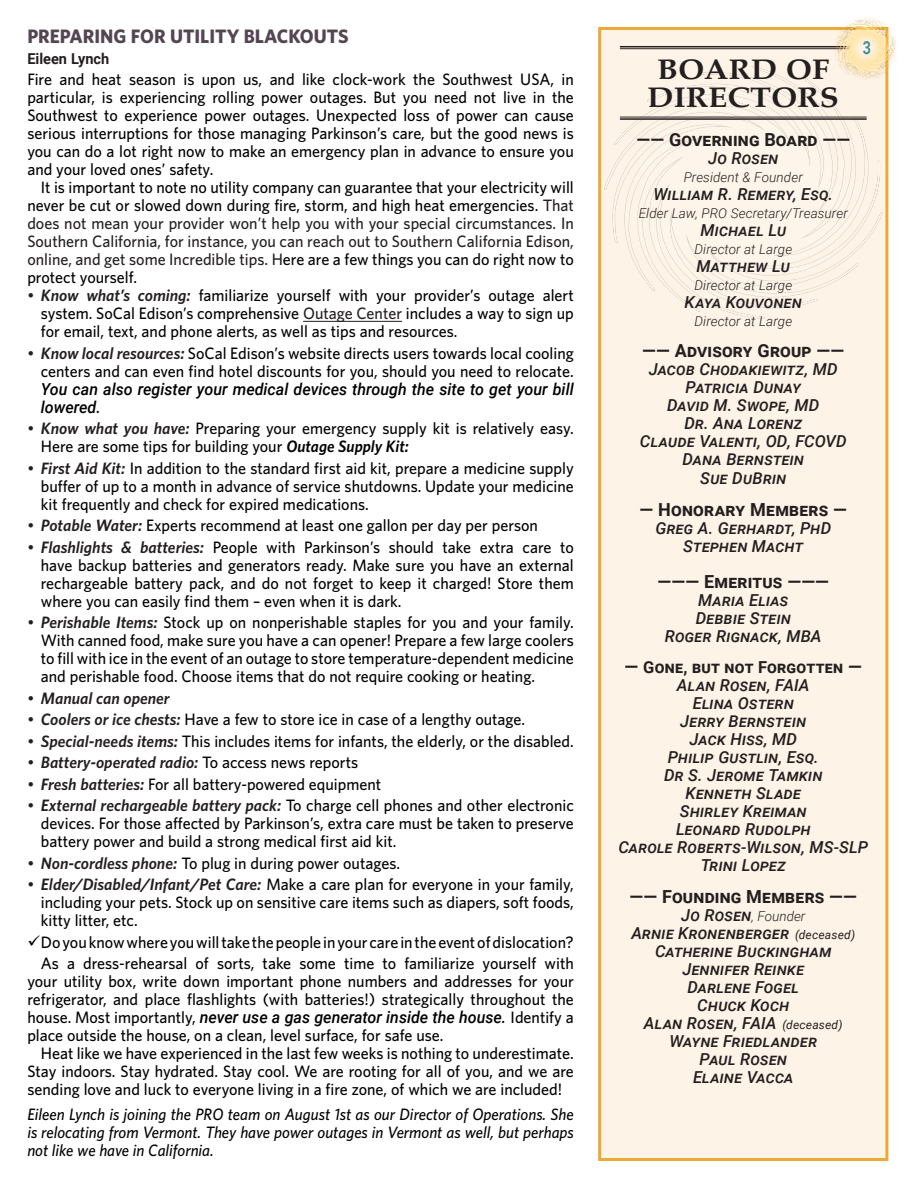
<style>
.page{position:relative;width:918px;height:1188px;background:#fff}
.page>*{position:absolute;margin:0;border:0;box-sizing:border-box;transform-origin:0 0}
.t1{font:700 28.5px/28.5px "Palatino";color:#231f20;text-align:center;scale:1.1 1}
.t2{font:700 19.5px "Whitney";color:#544552}
.t3{font:700 18px "Roboto";letter-spacing:.015em;color:#231f20}
.t4{font:700 18px "Roboto";color:#498e95;scale:.8 1}
.t5{font:500 16.5px/18px "Whitney";color:#000;text-align:justify}
.t6{font:italic 500 16.5px/18px "Roboto";letter-spacing:.02em;color:#231f20;text-align:center}
.t7{font:italic 500 16.5px/18px "Whitney";color:#000;text-align:justify}
.t8{font:italic 500 16.5px/18px "Roboto";color:#000}
.t9{font:italic 600 16.5px "Whitney";color:#231f20}
.t10{font:italic 500 16.5px/18px "Roboto";letter-spacing:.05em;color:#231f20;text-align:center}
.t11{font:italic 500 16.5px "Roboto";letter-spacing:.045em;color:#231f20}
.t12{font:700 15px "Roboto";color:#231f20}
.t13{font:italic 300 13.5px "Roboto";letter-spacing:.005em;color:#231f20}
.s1{color:#231f20}
.s2{font-weight:600;font-style:italic;color:#231f20}
.s3{font-weight:600;font-style:italic}
.s4{font-weight:500;font-style:normal;color:#000}
.s5{font-family:"Whitney";font-style:normal}
.s6{font-weight:700;font-style:normal;font-size:18px}
.s7{font-weight:700;font-style:normal}
.s8{font-weight:500;font-size:16.5px}
.s9{font-weight:400;font-size:12px}
</style>
<div class="page">
<div style="left:598px;top:27px;width:291px;height:1134px;background:#fdf3e6"></div>
<svg style="left:604px;top:66px;width:278px;height:253px;background:#faf1e5"></svg>
<hr style="left:620px;top:46px;width:247px;height:2px;background:#231f20">
<hr style="left:620px;top:48px;width:247px;height:1px;background:#231f20">
<hr style="left:620px;top:117px;width:247px;height:1px;background:#231f20">
<hr style="left:620px;top:118px;width:247px;height:2px;background:#231f20">
<img style="left:834px;top:17px;width:63px;height:62px">
<hr style="left:303px;top:321px;width:99px;height:1px;background:#231f20">
<p class="t2" style="left:27px;top:24px;width:323px">PREPARING FOR UTILITY BLACKOUTS</p>
<p class="t12" style="left:27px;top:48px;width:83px">Eileen Lynch</p>
<p class="t5" style="left:27px;top:70px;width:548px">Fire and heat season is upon us, and like clock-work the Southwest USA, in particular, is experiencing rolling power outages. But you need not live in the Southwest to experience power outages. Unexpected loss of power can cause serious interruptions for those managing Parkinson’s care, but the good news is you can do a lot right now to make an emergency plan in advance to ensure you and your loved ones’ safety.</p>
<p class="t5" style="left:27px;top:178px;width:548px;text-indent:13px">It is important to note no utility company can guarantee that your electricity will never be cut or slowed down during fire, storm, and high heat emergencies. <span class="s1">That does not mean your provider won’t help you with your special circumstances. In Southern California, for instance, you can reach out to Southern California Edison, online, and get some Incredible tips. H</span>ere are a few things you can do right now to protect yourself.</p>
<p class="t5" style="left:41px;top:286px;width:534px;text-indent:-13px"><span class="s1">•</span> <span class="s2">Know what’s coming:</span> familiarize yourself with your provider’s outage alert system. SoCal Edison’s comprehensive <span class="s1">Outage Center</span> includes a way to sign up for email, text, and phone alerts, as well as tips and resources.</p>
<p class="t5" style="left:27px;top:343px;width:548px;text-align:right"><span class="s1">•</span> <span class="s2">Know local resources:</span> SoCal Edison’s website directs users towards local cooling centers and can even find hotel discounts for you, should you need to relocate.</p>
<p class="t8" style="left:41px;top:379px;width:534px">You can also register your medical devices through the site to get your bill lowered.</p>
<p class="t5" style="left:41px;top:419px;width:534px;text-indent:-13px"><span class="s1">•</span> <span class="s2">Know what you have:</span> Preparing your emergency supply kit is relatively easy.<br>Here are some tips for building your <span class="s3">Outage Supply Kit:</span></p>
<p class="t5" style="left:41px;top:458px;width:534px;text-indent:-14px"><span class="s1">•</span> <span class="s2">First Aid Kit:</span> In addition to the standard first aid kit, prepare a medicine supply buffer of up to a month in advance of service shutdowns. Update your medicine kit frequently and check for expired medications.</p>
<p class="t5" style="left:27px;top:516px;width:512px"><span class="s1">•</span> <span class="s2">Potable Water:</span> Experts recommend at least one gallon per day per person</p>
<p class="t5" style="left:41px;top:538px;width:534px;text-indent:-14px"><span class="s1">•</span> <span class="s2">Flashlights &amp; batteries:</span> People with Parkinson’s should take extra care to have backup batteries and generators ready. Make sure you have an external rechargeable battery pack, and do not forget to keep it charged! Store them where you can easily find them – even when it is dark.</p>
<p class="t5" style="left:41px;top:613px;width:534px;text-indent:-13px"><span class="s1">•</span> <span class="s2">Perishable Items:</span> Stock up on nonperishable staples for you and your family.<br>With canned food, make sure you have a can opener! Prepare a few large coolers to fill with ice in the event of an outage to store temperature-dependent medicine and perishable food. Choose items that do not require cooking or heating.</p>
<p class="t9" style="left:27px;top:688px;width:144px">• Manual can opener</p>
<p class="t5" style="left:27px;top:710px;width:499px"><span class="s1">•</span> <span class="s2">Coolers or ice chests:</span> Have a few to store ice in case of a lengthy outage.</p>
<p class="t5" style="left:27px;top:732px;width:548px"><span class="s1">•</span> <span class="s2">Special-needs items:</span> This includes items for infants, the elderly, or the disabled.</p>
<p class="t9" style="left:27px;top:753px;width:332px">• Battery-operated radio: <span class="s4">To access news reports</span></p>
<p class="t5" style="left:27px;top:775px;width:355px"><span class="s1">•</span> <span class="s2">Fresh batteries:</span> For all battery-powered equipment</p>
<p class="t5" style="left:41px;top:796px;width:534px;text-indent:-14px"><span class="s1">•</span> <span class="s2">External rechargeable battery pack:</span> To charge cell phones and other electronic devices. For those affected by Parkinson’s, extra care must be taken to preserve battery power and build a strong medical first aid kit.</p>
<p class="t5" style="left:27px;top:854px;width:374px"><span class="s1">•</span> <span class="s2">Non-cordless phone:</span> To plug in during power outages.</p>
<p class="t5" style="left:41px;top:875px;width:534px;text-indent:-14px"><span class="s1">•</span> <span class="s2">Elder/Disabled/Infant/Pet Care:</span> Make a care plan for everyone in your family, including your pets. Stock up on sensitive care items such as diapers, soft foods, kitty litter, etc.</p>
<p class="t5" style="left:27px;top:931px;width:548px;line-height:21.5px;text-align:right">✓Do you know where you will take the people in your care in the event of dislocation?<br>As a dress-rehearsal of sorts, take some time to familiarize yourself with</p>
<p class="t5" style="left:27px;top:972px;width:548px">your utility box, write down important phone numbers and addresses for your refrigerator, and place flashlights (with batteries!) strategically throughout the</p>
<p class="t8" style="left:27px;top:1008px;width:548px"><span class="s5">house. Most importantly,</span> never use a gas generator inside the house. <span class="s5">Identify a</span></p>
<p class="t5" style="left:27px;top:1026px;width:418px">place outside the house, on a clean, level surface, for safe use.</p>
<p class="t5" style="left:41px;top:1044px;width:534px">Heat like we have experienced in the last few weeks is nothing to underestimate.</p>
<p class="t5" style="left:27px;top:1062px;width:548px">Stay indoors. Stay hydrated. Stay cool. We are rooting for all of you, and we are</p>
<p class="t5" style="left:27px;top:1080px;width:536px">sending love and luck to everyone living in a fire zone, of which we are included!</p>
<p class="t7" style="left:27px;top:1105px;width:548px">Eileen Lynch is joining the PRO team on August 1st as our Director of Operations. She is relocating from Vermont. They have power outages in Vermont as well, but perhaps not like we have in California.</p>
<h1 class="t1" style="left:647px;top:54px;width:176px">BOARD OF<br>DIRECTORS</h1>
<p class="t4" style="left:863px;top:35px;width:12px">3</p>
<p class="t3" style="left:636px;top:126px;width:215px">—— Governing Board ——</p>
<p class="t6" style="left:708px;top:148px;width:71px">Jo Rosen</p>
<p class="t13" style="left:684px;top:167px;width:121px">President &amp; Founder</p>
<p class="t6" style="left:653px;top:184px;width:181px">Will iam R. Remery, Esq.</p>
<p class="t13" style="left:639px;top:203px;width:211px">Elder Law, PRO Secretary/Treasurer</p>
<p class="t6" style="left:700px;top:220px;width:87px">Michael Lu</p>
<p class="t13" style="left:694px;top:239px;width:99px">Director at Large</p>
<p class="t11" style="left:697px;top:254px;width:95px">Matthew Lu</p>
<p class="t13" style="left:694px;top:275px;width:99px">Director at Large</p>
<p class="t6" style="left:685px;top:292px;width:118px">Kaya Kouvonen</p>
<p class="t13" style="left:694px;top:311px;width:99px">Director at Large</p>
<p class="t3" style="left:642px;top:338px;width:204px">—— Advisory Group ——</p>
<p class="t6" style="left:640px;top:359px;width:208px">Jacob Chodakiewitz, MD<br>Patricia Dunay<br>David M. Swope, MD<br>Dr. Ana Lorenz<br>Claude Val enti, OD, FCOVD<br>Dana Bernstein<br>Sue DuBrin</p>
<p class="t3" style="left:640px;top:497px;width:209px">— Honorary Members —</p>
<p class="t10" style="left:655px;top:518px;width:177px">Greg A. Gerhardt, PhD<br>Stephen Macht</p>
<p class="t3" style="left:658px;top:569px;width:173px">——— Emeritus ———</p>
<p class="t6" style="left:665px;top:590px;width:158px">Mar ia El ias<br>Debbie Stein<br>Roger Rignack, MBA</p>
<p class="t6" style="left:618px;top:658px;width:251px"><span class="s6">—</span> <span class="s7">Gone, but not Forgotten</span> <span class="s6">—<br></span>Alan Rosen, FAIA<br>Elina Ostern<br>Jerry Bernstein<br>Jack Hiss, MD<br>Philip Gustlin, Esq.<br>Dr S. Jerome Tamkin<br>Kenneth Slade<br>Shirley Kreiman<br>Leonard Rudolph<br>Carole Roberts-Wilson, MS-SLP<br>Trini Lopez</p>
<p class="t3" style="left:630px;top:884px;width:229px">—— Founding Members ——</p>
<p class="t13" style="left:681px;top:906px;width:126px"><span class="s8">Jo Rosen</span>, Founder</p>
<p class="t6" style="left:631px;top:923px;width:225px">Arnie Kronenberger <span class="s9">(deceased)<br></span>Catherine Buckingham<br>Jennifer Reinke<br>Darlene Fogel<br>Chuck Koch<br>Alan Rosen, FAIA <span class="s9">(deceased)<br></span>Wayne Friedlander<br>Paul Rosen<br>Elaine Vacca</p>
</div>
